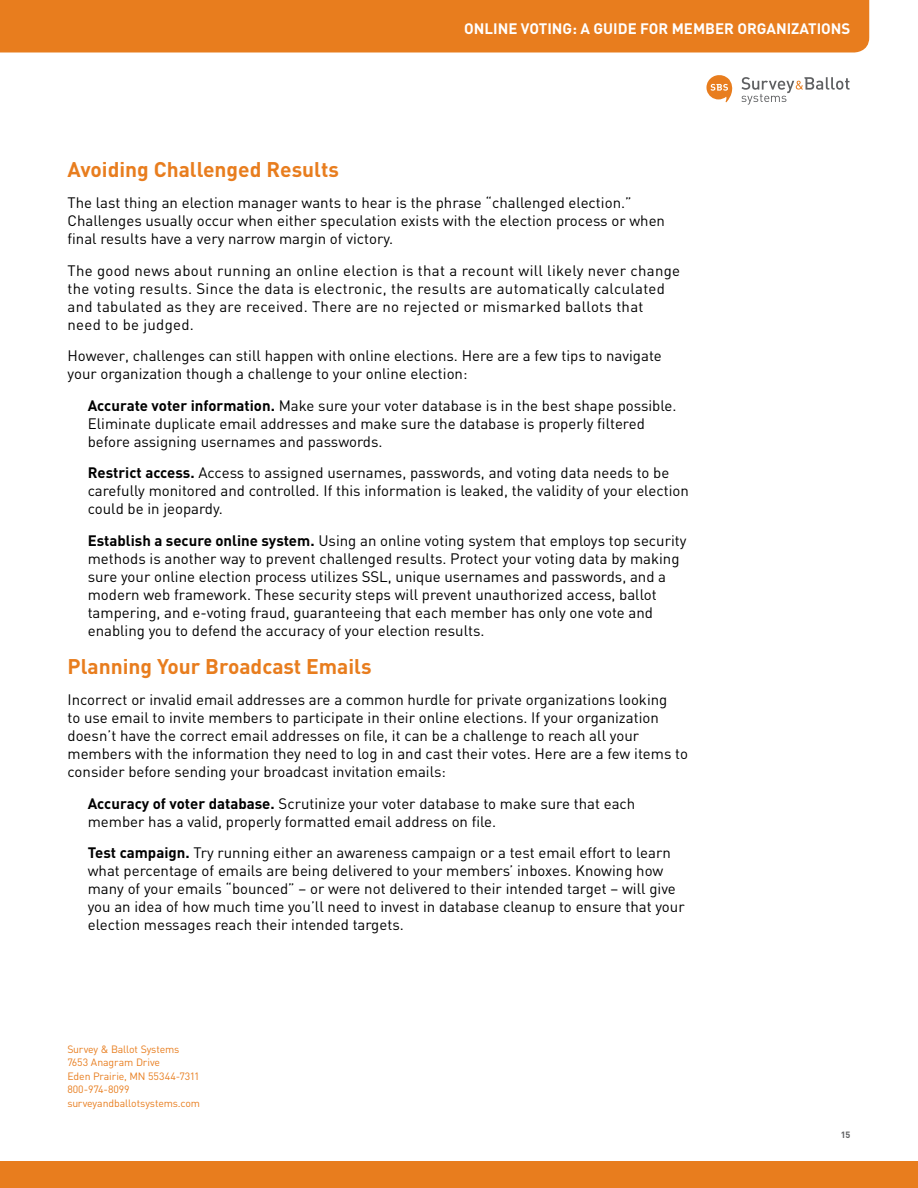
<style>
.page{position:relative;width:918px;height:1188px;background:#fff}
.page>*{position:absolute;margin:0;border:0;box-sizing:border-box;transform-origin:0 0}
.t1{font:700 21px "DIN";color:#e87d1e}
.t2{font:15px/18px "DIN";color:#000}
.t3{font:15px/18px "DIN";letter-spacing:.02em;color:#000}
.t4{font:700 15px "DIN";color:#fff}
.t5{font:10.5px/13.5px "DIN";letter-spacing:-.015em;color:#e87d1e}
.t6{font:700 9px "DIN";color:#5f6062}
.s1{font-weight:700}
</style>
<div class="page">
<div style="left:0;top:0;width:869px;height:52px;background:#e87d1e"></div>
<div style="left:0;top:1161px;width:918px;height:27px;background:#e87d1e"></div>
<svg style="left:706px;top:75px;width:27px;height:27px"></svg>
<svg style="left:741px;top:77px;width:109px;height:28px"></svg>
<p class="t4" style="left:464px;top:19px;width:388px">Online Voting: A Guide for Member Organizations</p>
<h1 class="t1" style="left:68px;top:155px;width:273px">Avoiding Challenged Results</h1>
<p class="t2" style="left:68px;top:193px;width:599px">The last thing an election manager wants to hear is the phrase “challenged election.”<br>Challenges usually occur when either speculation exists with the election process or when final results have a very narrow margin of victory.</p>
<p class="t3" style="left:68px;top:261px;width:614px">The good news about running an online election is that a recount will likely never change the voting results. Since the data is electronic, the results are automatically calculated and tabulated as they are received. There are no rejected or mismarked ballots that need to be judged.</p>
<p class="t2" style="left:68px;top:346px;width:596px">However, challenges can still happen with online elections. Here are a few tips to navigate your organization though a challenge to your online election:</p>
<p class="t2" style="left:88px;top:396px;width:590px"><span class="s1">Accurate voter information.</span> Make sure your voter database is in the best shape possible.<br>Eliminate duplicate email addresses and make sure the database is properly filtered before assigning usernames and passwords.</p>
<p class="t2" style="left:88px;top:463px;width:603px"><span class="s1">Restrict access.</span> Access to assigned usernames, passwords, and voting data needs to be carefully monitored and controlled. If this information is leaked, the validity of your election could be in jeopardy.</p>
<p class="t2" style="left:88px;top:531px;width:600px"><span class="s1">Establish a secure online system.</span> Using an online voting system that employs top security methods is another way to prevent challenged results. Protect your voting data by making sure your online election process utilizes SSL, unique usernames and passwords, and a modern web framework. These security steps will prevent unauthorized access, ballot tampering, and e-voting fraud, guaranteeing that each member has only one vote and enabling you to defend the accuracy of your election results.</p>
<h1 class="t1" style="left:68px;top:653px;width:306px">Planning Your Broadcast Emails</h1>
<p class="t2" style="left:68px;top:691px;width:622px">Incorrect or invalid email addresses are a common hurdle for private organizations looking<br>to use email to invite members to participate in their online elections. If your organization doesn’t have the correct email addresses on file, it can be a challenge to reach all your members with the information they need to log in and cast their votes. Here are a few items to consider before sending your broadcast invitation emails:</p>
<p class="t2" style="left:88px;top:794px;width:549px"><span class="s1">Accuracy of voter database.</span> Scrutinize your voter database to make sure that each member has a valid, properly formatted email address on file.</p>
<p class="t2" style="left:88px;top:844px;width:598px"><span class="s1">Test campaign.</span> Try running either an awareness campaign or a test email effort to learn what percentage of emails are being delivered to your members’ inboxes. Knowing how many of your emails “bounced” – or were not delivered to their intended target – will give you an idea of how much time you’ll need to invest in database cleanup to ensure that your election messages reach their intended targets.</p>
<p class="t5" style="left:68px;top:1042px;width:134px">Survey &amp; Ballot Systems<br>7653 Anagram Drive<br>Eden Prairie, MN 55344-7311<br>800-974-8099 surveyandballotsystems.com</p>
<p class="t6" style="left:841px;top:1129px;width:11px">15</p>
</div>
